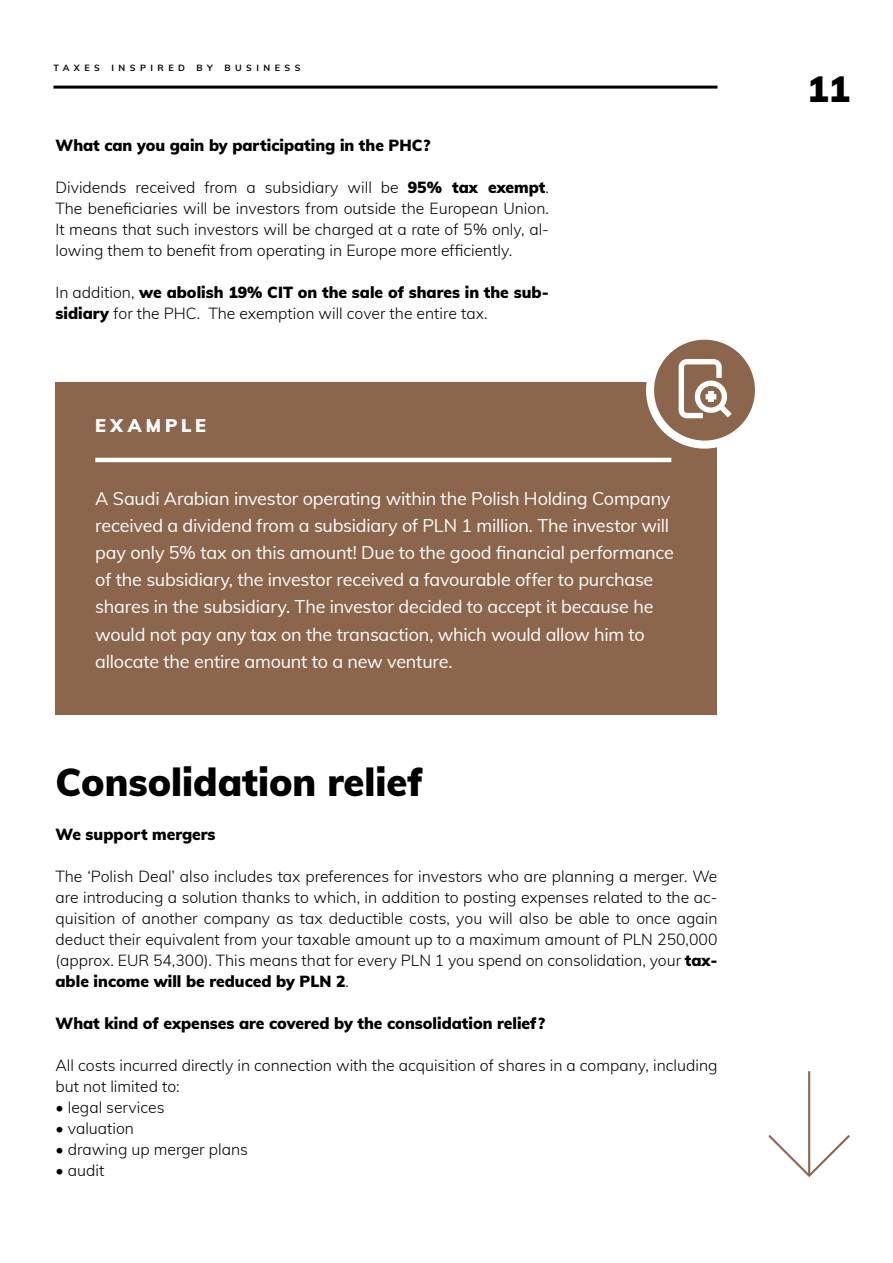
<style>
.page{position:relative;width:893px;height:1263px;background:#fff}
.page>*{position:absolute;margin:0;border:0;box-sizing:border-box;transform-origin:0 0}
.t1{font:900 38.1px "Muli";color:#000001}
.t2{font:900 35.7px "Muli";color:#000001}
.t3{font:18px/27px "Muli";letter-spacing:-.015em;color:#fff}
.t4{font:900 18px "Muli";letter-spacing:.22em;color:#fff}
.t5{font:300 15.75px/21px "Muli";color:#000001;text-align:justify}
.t6{font:900 15.75px "Muli";color:#000001}
.t7{font:700 9px "Muli";letter-spacing:.5em;color:#000001}
.s1{font-weight:900}
</style>
<div class="page">
<hr style="left:53px;top:86px;width:664px;height:3px;background:#000001">
<div style="left:56px;top:382px;width:661px;height:332px;background:#8b654c"></div>
<hr style="left:95px;top:458px;width:576px;height:4px;background:#fff">
<div style="left:646px;top:332px;width:117px;height:117px;background:#fff;border-radius:50%"></div>
<div style="left:654px;top:340px;width:101px;height:101px;background:#8b654c;border-radius:50%"></div>
<svg style="left:679px;top:359px;width:53px;height:59px"></svg>
<div style="left:708px;top:391px;width:6px;height:11px;background:#fff"></div>
<hr style="left:808px;top:1071px;width:2px;height:104px;background:#8b654c">
<svg style="left:768px;top:1132px;width:82px;height:45px"></svg>
<p class="t7" style="left:53px;top:62px;width:48px">TAXES</p>
<p class="t7" style="left:111px;top:62px;width:75px">INSPIRED</p>
<p class="t7" style="left:197px;top:62px;width:18px">B Y</p>
<p class="t7" style="left:224px;top:62px;width:78px">BUSINESS</p>
<p class="t6" style="left:56px;top:134px;width:376px">What can you gain by participating in the PHC?</p>
<p class="t5" style="left:56px;top:176px;width:495px">Dividends received from a subsidiary will be <span class="s1">95% tax exempt</span>.<br>The beneficiaries will be investors from outside the European Union.<br>It means that such investors will be charged at a rate of 5% only, al&shy;lowing them to benefit from operating in Europe more efficiently.</p>
<p class="t5" style="left:56px;top:281px;width:495px">In addition, <span class="s1">we abolish 19% CIT on the sale of shares in the sub&shy;sidiary</span> for the PHC. The exemption will cover the entire tax.</p>
<p class="t4" style="left:95px;top:412px;width:112px">EXAMPLE</p>
<p class="t3" style="left:95px;top:485px;width:580px">A Saudi Arabian investor operating within the Polish Holding Company received a dividend from a subsidiary of PLN 1 million. The investor will pay only 5% tax on this amount! Due to the good financial performance of the subsidiary, the investor received a favourable offer to purchase shares in the subsidiary. The investor decided to accept it because he would not pay any tax on the transaction, which would allow him to allocate the entire amount to a new venture.</p>
<h1 class="t1" style="left:56px;top:755px;width:369px">Consolidation relief</h1>
<p class="t6" style="left:56px;top:823px;width:162px">We support mergers</p>
<p class="t5" style="left:56px;top:865px;width:663px">The ‘Polish Deal’ also includes tax preferences for investors who are planning a merger. We are introducing a solution thanks to which, in addition to posting expenses related to the ac&shy;quisition of another company as tax deductible costs, you will also be able to once again deduct their equivalent from your taxable amount up to a maximum amount of PLN 250,000 (approx. EUR 54,300). This means that for every PLN 1 you spend on consolidation, your <span class="s1">tax&shy;able income will be reduced by PLN 2</span>.</p>
<p class="t6" style="left:56px;top:1012px;width:491px">What kind of expenses are covered by the consolidation relief?</p>
<p class="t5" style="left:56px;top:1054px;width:663px">All costs incurred directly in connection with the acquisition of shares in a company, including but not limited to:</p>
<p class="t5" style="left:56px;top:1096px;width:110px">• legal services</p>
<p class="t5" style="left:56px;top:1117px;width:80px">• valuation</p>
<p class="t5" style="left:56px;top:1138px;width:194px">• drawing up merger plans</p>
<p class="t5" style="left:56px;top:1159px;width:50px">• audit</p>
<h2 class="t2" style="left:807px;top:63px;width:44px">11</h2>
</div>
